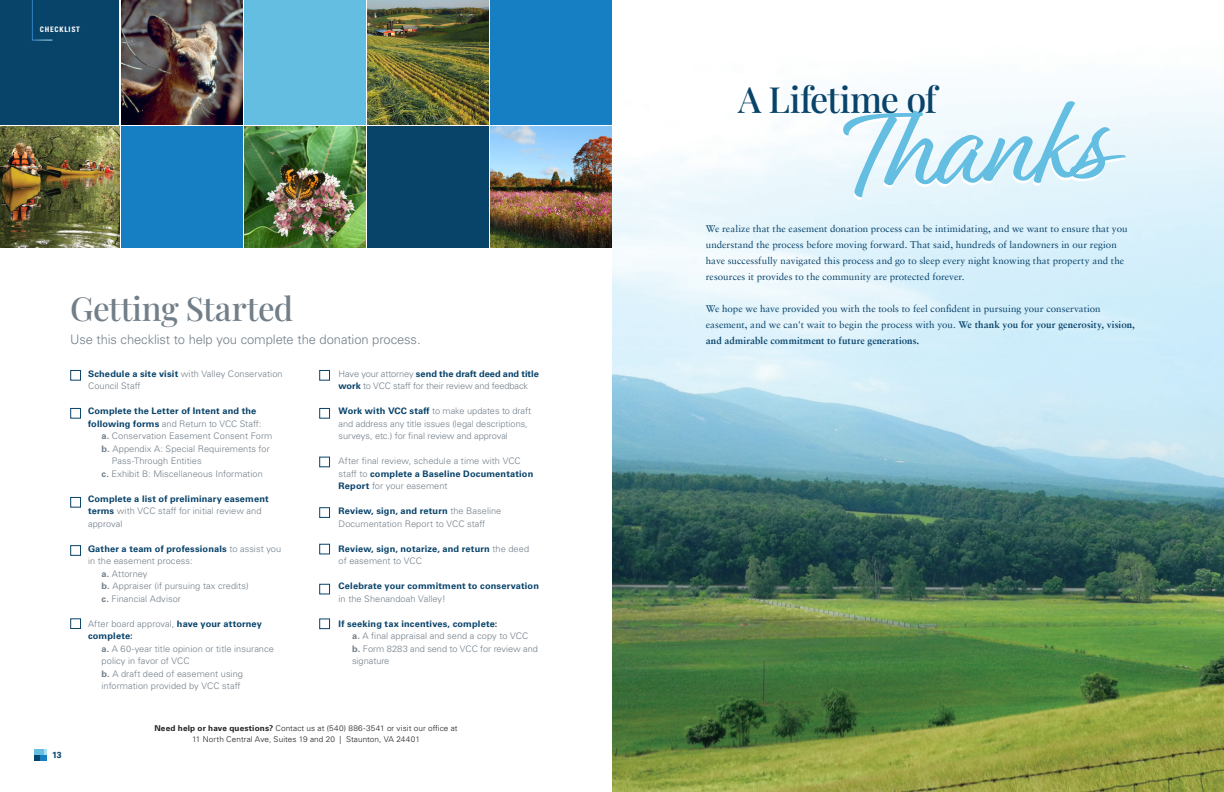
<style>
.page{position:relative;width:1224px;height:792px;background:#fff}
.page>*{position:absolute;margin:0;border:0;box-sizing:border-box;transform-origin:0 0}
.San_Serif_Header{font:36px "Playfair Display";letter-spacing:-.02em;color:#08436a}
.Paragraph_Style_1{font:33px "Playfair Display";letter-spacing:-.01em;color:#727f89}
.Paragraph_Style_1-2{font:300 13px "Univers LT Pro 45";letter-spacing:-.01em;color:#727f89}
.Body_Copy{font:9.8px/16px "Sabon";letter-spacing:.005em;color:#08436a}
.Body_Copy-2{font:300 9px/12.5px "Univers LT Pro 45";letter-spacing:.005em;color:#727f89}
.Body_Copy-3{font:700 9px/12.5px "Univers LT Pro 65";letter-spacing:.02em;color:#08436a}
.Body_Copy-4{font:300 9px/12.5px "Univers LT Pro 45";letter-spacing:-.015em;color:#727f89}
.Body_Copy-5{font:700 8.8px "Univers LT Pro 65";color:#08436a}
.Body_Copy-6{font:300 8px "Univers LT Pro 45";letter-spacing:.01em;color:#231f20}
.t1{font:700 condensed 7.5px "Univers LT Pro";letter-spacing:.1em;color:#fff}
.s1{font-family:"Univers LT Pro 65";font-weight:700;color:#08436a}
.s2{font-family:"Univers LT Pro 45";font-weight:300;color:#727f89}
.s3{font-family:"Univers LT Pro 65";font-weight:700}
.s4{font-weight:700}
</style>
<div class="page">
<img style="left:612px;top:90px;width:612px;height:702px">
<div style="left:70px;top:370px;width:11px;height:11px;border:1px solid #08436a"></div>
<div style="left:70px;top:408px;width:11px;height:11px;border:1px solid #08436a"></div>
<div style="left:319px;top:370px;width:11px;height:11px;border:1px solid #08436a"></div>
<div style="left:319px;top:408px;width:11px;height:11px;border:1px solid #08436a"></div>
<div style="left:319px;top:457px;width:11px;height:10px;border:1px solid #08436a"></div>
<div style="left:319px;top:507px;width:11px;height:11px;border:1px solid #08436a"></div>
<div style="left:319px;top:544px;width:11px;height:10px;border:1px solid #08436a"></div>
<div style="left:319px;top:584px;width:11px;height:10px;border:1px solid #08436a"></div>
<div style="left:319px;top:618px;width:11px;height:11px;border:1px solid #08436a"></div>
<div style="left:70px;top:497px;width:11px;height:11px;border:1px solid #08436a"></div>
<div style="left:70px;top:545px;width:11px;height:11px;border:1px solid #08436a"></div>
<div style="left:70px;top:618px;width:11px;height:11px;border:1px solid #08436a"></div>
<img style="left:244px;top:126px;width:122px;height:122px">
<img style="left:491px;top:126px;width:121px;height:122px">
<img style="left:0;top:126px;width:119px;height:122px">
<img style="left:121px;top:0;width:121px;height:124px">
<div style="left:244px;top:0;width:122px;height:124px;background:#64bee2"></div>
<div style="left:368px;top:126px;width:121px;height:122px;background:#08436a"></div>
<div style="left:491px;top:0;width:121px;height:124px;background:#167ec2"></div>
<div style="left:0;top:0;width:119px;height:124px;background:#08436a"></div>
<img style="left:368px;top:0;width:121px;height:124px">
<svg style="left:31px;top:0;width:22px;height:41px"></svg>
<svg style="left:840px;top:100px;width:286px;height:103px"></svg>
<svg style="left:34px;top:749px;width:12px;height:12px"></svg>
<div style="left:121px;top:126px;width:121px;height:122px;background:#167ec2"></div>
<p class="t1" style="left:40px;top:25px;width:42px">CHECKLIST</p>
<p class="Paragraph_Style_1" style="left:70px;top:282px;width:225px">Getting Started</p>
<p class="Paragraph_Style_1-2" style="left:70px;top:331px;width:352px">Use this checklist to help you complete the donation process.</p>
<p class="Body_Copy-2" style="left:88px;top:367px;width:196px"><span class="s1">Schedule a site visit</span> with Valley Conservation<br>Council Staff</p>
<p class="Body_Copy-3" style="left:88px;top:404px;width:175px">Complete the Letter of Intent and the following forms <span class="s2">and Return to VCC Staff:</span></p>
<p class="Body_Copy-2" style="left:102px;top:429px;width:172px"><span class="s3">a.</span> Conservation Easement Consent Form</p>
<p class="Body_Copy-2" style="left:112px;top:442px;width:160px;text-indent:-10px"><span class="s3">b.</span> Appendix A: Special Requirements for<br>Pass-Through Entities</p>
<p class="Body_Copy-2" style="left:102px;top:467px;width:163px"><span class="s3">c.</span> Exhibit B: Miscellaneous Information</p>
<p class="Body_Copy-3" style="left:88px;top:492px;width:182px">Complete a list of preliminary easement terms <span class="s2">with VCC staff for initial review and approval</span></p>
<p class="Body_Copy-2" style="left:88px;top:542px;width:195px"><span class="s1">Gather a team of professionals</span> to assist you in the easement process:</p>
<p class="Body_Copy-2" style="left:102px;top:567px;width:48px"><span class="s3">a.</span> Attorney</p>
<p class="Body_Copy-2" style="left:102px;top:579px;width:149px"><span class="s3">b.</span> Appraiser (if pursuing tax credits)</p>
<p class="Body_Copy-2" style="left:102px;top:592px;width:81px"><span class="s3">c.</span> Financial Advisor</p>
<p class="Body_Copy-3" style="left:88px;top:617px;width:175px"><span class="s2">After board approval,</span> have your attorney complete:</p>
<p class="Body_Copy-2" style="left:102px;top:642px;width:174px"><span class="s3">a.</span> A 60-year title opinion or title insurance policy in favor of VCC</p>
<p class="Body_Copy-2" style="left:102px;top:667px;width:143px"><span class="s3">b.</span> A draft deed of easement using information provided by VCC staff</p>
<p class="Body_Copy-4" style="left:339px;top:367px;width:202px">Have your attorney <span class="s1">send the draft deed and title work</span> to VCC staff for their review and feedback</p>
<p class="Body_Copy-2" style="left:339px;top:404px;width:194px"><span class="s1">Work with VCC staff</span> to make updates to draft and address any title issues (legal descriptions, surveys, etc.) for final review and approval</p>
<p class="Body_Copy-2" style="left:339px;top:454px;width:196px">After final review, schedule a time with VCC staff to <span class="s1">complete a Baseline Documentation<br>Report</span> for your easement</p>
<p class="Body_Copy-2" style="left:339px;top:504px;width:164px"><span class="s1">Review, sign, and return</span> the Baseline<br>Documentation Report to VCC staff</p>
<p class="Body_Copy-3" style="left:339px;top:542px;width:192px">Review, sign, notarize, and return <span class="s2">the deed of easement to VCC</span></p>
<p class="Body_Copy-3" style="left:339px;top:579px;width:202px">Celebrate your commitment to conservation <span class="s2">in the Shenandoah Valley!</span></p>
<p class="Body_Copy-3" style="left:339px;top:617px;width:160px">If seeking tax incentives, complete:</p>
<p class="Body_Copy-2" style="left:352px;top:629px;width:178px"><span class="s3">a.</span> A final appraisal and send a copy to VCC</p>
<p class="Body_Copy-2" style="left:352px;top:642px;width:187px"><span class="s3">b.</span> Form 8283 and send to VCC for review and signature</p>
<p class="Body_Copy-5" style="left:52px;top:749px;width:11px">13</p>
<p class="Body_Copy-6" style="left:154px;top:723px;width:305px"><span class="s3">Need help or have questions?</span> Contact us at (540) 886-3541 or visit our office at</p>
<p class="Body_Copy-6" style="left:192px;top:734px;width:229px">11 North Central Ave, Suites 19 and 20 | Staunton, VA 24401</p>
<p class="San_Serif_Header" style="left:738px;top:71px;width:200px">A Lifetime of</p>
<p class="Body_Copy" style="left:706px;top:220px;width:423px">We realize that the easement donation process can be intimidating, and we want to ensure that you understand the process before moving forward. That said, hundreds of landowners in our region have successfully navigated this process and go to sleep every night knowing that property and the resources it provides to the community are protected forever.</p>
<p class="Body_Copy" style="left:706px;top:300px;width:431px">We hope we have provided you with the tools to feel confident in pursuing your conservation easement, and we can't wait to begin the process with you. <span class="s4">We thank you for your generosity, vision, and admirable commitment to future generations.</span></p>
</div>
